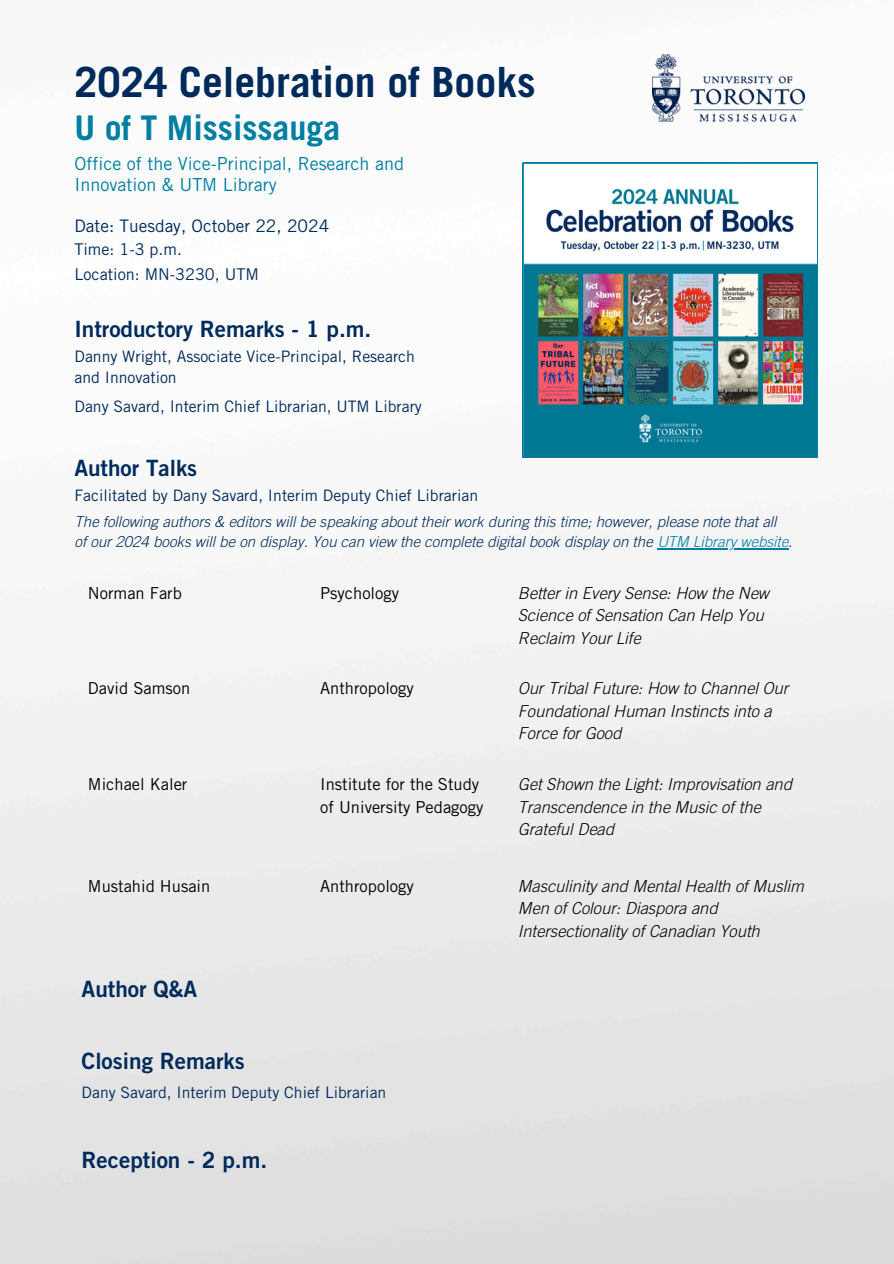
<style>
.page{position:relative;width:894px;height:1264px;background:#fff}
.page>*{position:absolute;margin:0;border:0;box-sizing:border-box;transform-origin:0 0}
.t1{font:700 41.7px "Trade Gothic LT Std";color:#002a5c}
.t2{font:700 33.9px "Trade Gothic LT Std";color:#007fa3}
.t3{font:22.5px "Trade Gothic LT Std Bd 2";color:#002a5c}
.t4{font:18px/21.3px "Trade Gothic LT Std";color:#007fa3}
.t5{font:17.25px "Trade Gothic LT Std";color:#002a5c}
.t6{font:italic 300 16.5px/22.5px "Trade Gothic LT Std";color:#000}
.t7{font:16.5px/22.5px "Trade Gothic LT Std";color:#000}
.t8{font:16.2px "Trade Gothic LT Std";color:#002a5c}
.t9{font:15.75px "Trade Gothic LT Std";color:#002a5c}
.t10{font:italic 300 15px "Trade Gothic LT Std";color:#002a5c}
.s1{color:#007fa3}
</style>
<div class="page">
<img style="left:0;top:54px;width:893px;height:1209px">
<img style="left:522px;top:163px;width:295px;height:294px">
<img style="left:652px;top:55px;width:152px;height:66px">
<hr style="left:656px;top:548px;width:132px;height:1px;background:#007fa3">
<p class="t1" style="left:74px;top:66px;width:462px">2024 Celebration of Books</p>
<p class="t2" style="left:74px;top:116px;width:267px">U of T Mississauga</p>
<p class="t4" style="left:74px;top:155px;width:331px">Office of the Vice-Principal, Research and<br>Innovation &amp; UTM Library</p>
<p class="t5" style="left:74px;top:219px;width:256px">Date: Tuesday, October 22, 2024</p>
<p class="t8" style="left:74px;top:244px;width:109px">Time: 1-3 p.m.</p>
<p class="t8" style="left:74px;top:268px;width:186px">Location: MN-3230, UTM</p>
<p class="t3" style="left:74px;top:321px;width:298px">Introductory Remarks - 1 p.m.</p>
<p class="t9" style="left:74px;top:350px;width:342px">Danny Wright, Associate Vice-Principal, Research</p>
<p class="t9" style="left:74px;top:372px;width:104px">and Innovation</p>
<h3 class="t9" style="left:74px;top:400px;width:349px">Dany Savard, Interim Chief Librarian, UTM Library</h3>
<p class="t3" style="left:74px;top:459px;width:124px">Author Talks</p>
<p class="t9" style="left:74px;top:489px;width:405px">Facilitated by Dany Savard, Interim Deputy Chief Librarian</p>
<p class="t10" style="left:74px;top:516px;width:703px">The following authors &amp; editors will be speaking about their work during this time; however, please note that all</p>
<p class="t10" style="left:74px;top:536px;width:719px">of our 2024 books will be on display. You can view the complete digital book display on the <span class="s1">UTM Library website</span>.</p>
<p class="t7" style="left:88px;top:584px;width:95px">Norman Farb</p>
<h1 class="t7" style="left:320px;top:584px;width:80px">Psychology</h1>
<h2 class="t6" style="left:517px;top:584px;width:253px">Better in Every Sense: How the New<br>Science of Sensation Can Help You</h2>
<p class="t6" style="left:517px;top:629px;width:124px">Reclaim Your Life</p>
<h4 class="t7" style="left:88px;top:679px;width:104px">David Samson</h4>
<h4 class="t7" style="left:320px;top:679px;width:95px">Anthropology</h4>
<h4 class="t6" style="left:517px;top:679px;width:272px">Our Tribal Future: How to Channel Our<br>Foundational Human Instincts into a</h4>
<h4 class="t6" style="left:517px;top:724px;width:105px">Force for Good</h4>
<h3 class="t7" style="left:88px;top:775px;width:101px">Michael Kaler</h3>
<p class="t7" style="left:320px;top:775px;width:165px">Institute for the Study of University Pedagogy</p>
<p class="t6" style="left:517px;top:775px;width:275px">Get Shown the Light: Improvisation and<br>Transcendence in the Music of the</p>
<p class="t6" style="left:517px;top:820px;width:98px">Grateful Dead</p>
<h3 class="t7" style="left:88px;top:877px;width:124px">Mustahid Husain</h3>
<p class="t7" style="left:320px;top:877px;width:95px">Anthropology</p>
<p class="t6" style="left:517px;top:877px;width:287px">Masculinity and Mental Health of Muslim<br>Men of Colour: Diaspora and<br>Intersectionality of Canadian Youth</p>
<h3 class="t3" style="left:82px;top:980px;width:117px">Author Q&amp;A</h3>
<p class="t3" style="left:82px;top:1052px;width:165px">Closing Remarks</p>
<p class="t9" style="left:82px;top:1086px;width:306px">Dany Savard, Interim Deputy Chief Librarian</p>
<h3 class="t3" style="left:82px;top:1151px;width:187px">Reception - 2 p.m.</h3>
</div>
